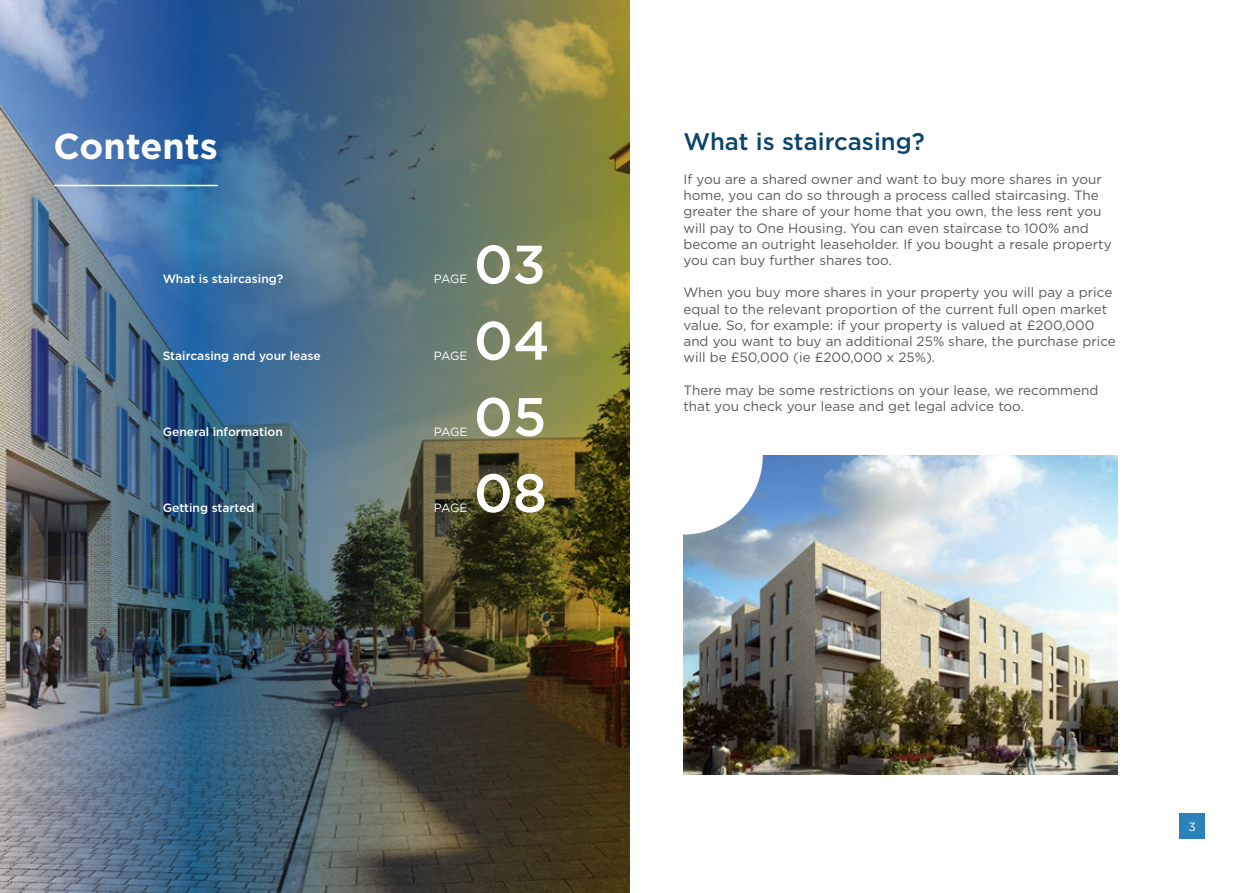
<style>
.page{position:relative;width:1259px;height:893px;background:#fff}
.page>*{position:absolute;margin:0;border:0;box-sizing:border-box;transform-origin:0 0}
.t1{font:500 54px/76.2px "Gotham";color:#fff;text-align:justify}
.t2{font:700 36px "Gotham";color:#fff}
.t3{font:500 24px "Gotham";color:#0b446d}
.t4{font:13.5px/16.2px "Gotham";color:#58595b}
.t5{font:500 12px "Gotham";color:#fff}
.t6{font:12px "Gotham";letter-spacing:-.04em;color:#fff}
</style>
<div class="page">
<div style="left:1179px;top:813px;width:26px;height:26px;background:#2c83ba"></div>
<img style="left:683px;top:455px;width:434px;height:320px">
<div style="left:604px;top:376px;width:159px;height:159px;background:#fff;border-radius:50%"></div>
<img style="left:0;top:0;width:629px;height:893px">
<hr style="left:54px;top:185px;width:164px;height:1px;background:#fff">
<h2 class="t2" style="left:53px;top:123px;width:166px">Contents</h2>
<h3 class="t3" style="left:683px;top:126px;width:243px">What is staircasing?</h3>
<p class="t4" style="left:683px;top:171px;width:430px">If you are a shared owner and want to buy more shares in your home, you can do so through a process called staircasing. The greater the share of your home that you own, the less rent you will pay to One Housing. You can even staircase to 100% and become an outright leaseholder. If you bought a resale property you can buy further shares too.</p>
<p class="t4" style="left:683px;top:284px;width:434px">When you buy more shares in your property you will pay a price equal to the relevant proportion of the current full open market value. So, for example: if your property is valued at £200,000 and you want to buy an additional 25% share, the purchase price will be £50,000 (ie £200,000 x 25%).</p>
<p class="t4" style="left:683px;top:381px;width:416px">There may be some restrictions on your lease, we recommend that you check your lease and get legal advice too.</p>
<h1 class="t1" style="left:474px;top:226px;width:77px">03<br>04<br>05<br>08</h1>
<p class="t5" style="left:163px;top:271px;width:122px">What is staircasing?</p>
<p class="t6" style="left:434px;top:272px;width:35px">PAGE</p>
<p class="t5" style="left:163px;top:348px;width:159px">Staircasing and your lease</p>
<p class="t6" style="left:434px;top:348px;width:35px">PAGE</p>
<p class="t5" style="left:163px;top:423px;width:122px">General information</p>
<p class="t6" style="left:434px;top:424px;width:35px">PAGE</p>
<p class="t5" style="left:163px;top:500px;width:93px">Getting started</p>
<p class="t6" style="left:434px;top:500px;width:35px">PAGE</p>
<p class="t6" style="left:1188px;top:819px;width:9px">3</p>
</div>
